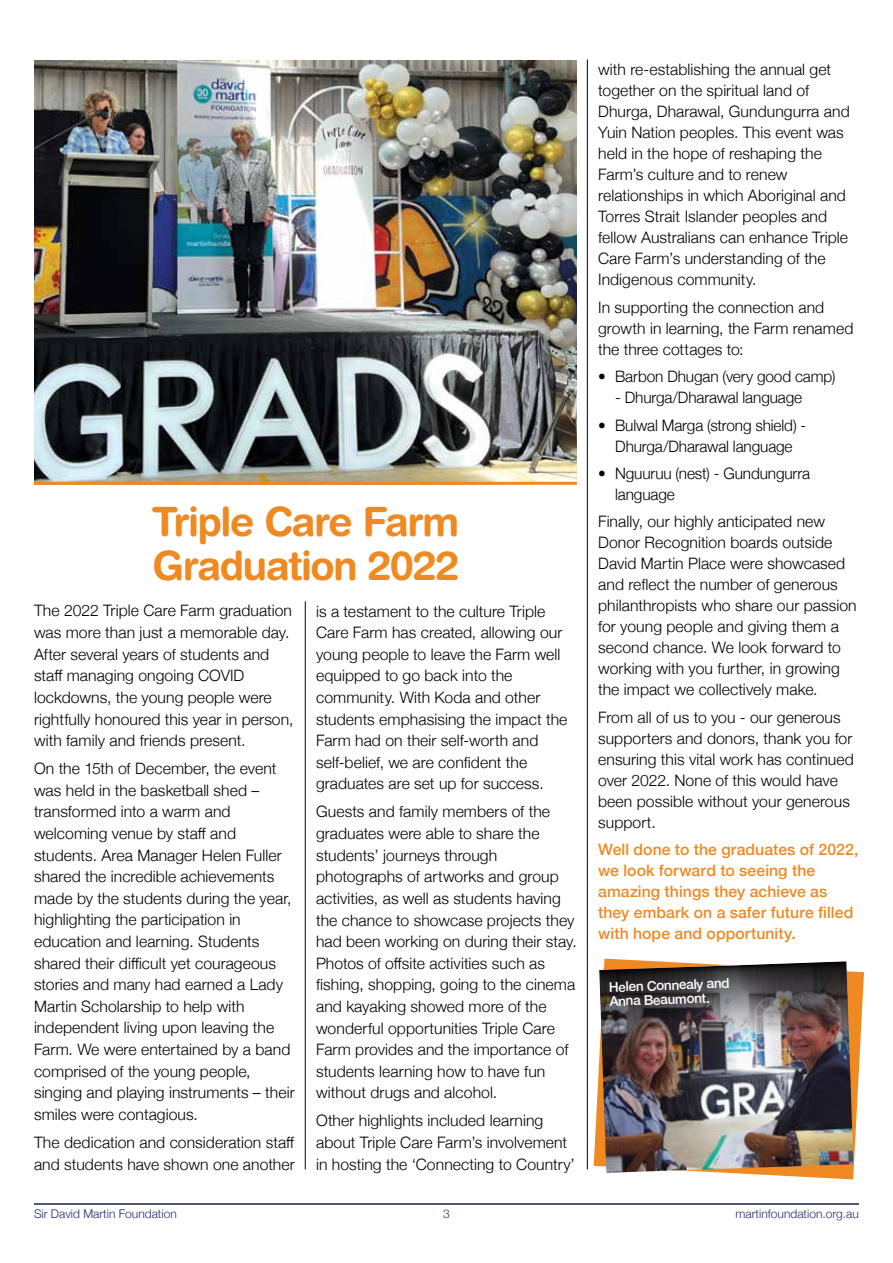
<style>
.page{position:relative;width:893px;height:1263px;background:#fff}
.page>*{position:absolute;margin:0;border:0;box-sizing:border-box;transform-origin:0 0}
.t1{font:700 40.5px/43.5px "Helvetica Rounded";letter-spacing:-.035em;color:#ef8922}
.t2{font:300 15.75px/21.6px "Helvetica Neue";letter-spacing:.005em;color:#000}
.t3{font:500 15.75px/21px "Helvetica Neue";letter-spacing:.005em;color:#ef8922}
.t4{font:500 13.5px/14.1px "Helvetica Neue";color:#fff}
.t5{font:300 12px "Helvetica Neue";color:#222e69}
</style>
<div class="page">
<hr style="left:305px;top:601px;width:1px;height:568px;background:#000">
<hr style="left:587px;top:60px;width:1px;height:1109px;background:#000">
<img style="left:34px;top:60px;width:543px;height:422px">
<hr style="left:34px;top:1204px;width:825px;height:1px;background:#222e69">
<svg style="left:594px;top:958px;width:270px;height:221px"></svg>
<img style="left:599px;top:961px;width:254px;height:212px">
<img style="left:599px;top:961px;width:250px;height:78px">
<hr style="left:34px;top:482px;width:543px;height:3px;background:#ef8922">
<h1 class="t1" style="left:152px;top:504px;width:309px">Triple Care Farm<br>Graduation 2022</h1>
<p class="t2" style="left:34px;top:601px;width:261px">The 2022 Triple Care Farm graduation was more than just a memorable day.<br>After several years of students and staff managing ongoing COVID lockdowns, the young people were rightfully honoured this year in person, with family and friends present.</p>
<p class="t2" style="left:34px;top:758px;width:262px">On the 15th of December, the event was held in the basketball shed – transformed into a warm and welcoming venue by staff and students. Area Manager Helen Fuller shared the incredible achievements made by the students during the year, highlighting the participation in education and learning. Students shared their difficult yet courageous stories and many had earned a Lady Martin Scholarship to help with independent living upon leaving the Farm. We were entertained by a band comprised of the young people, singing and playing instruments – their smiles were contagious.</p>
<p class="t2" style="left:34px;top:1130px;width:262px">The dedication and consideration staff and students have shown one another</p>
<p class="t2" style="left:316px;top:601px;width:253px">is a testament to the culture Triple Care Farm has created, allowing our young people to leave the Farm well equipped to go back into the community. With Koda and other students emphasising the impact the Farm had on their self-worth and self-belief, we are confident the graduates are set up for success.</p>
<p class="t2" style="left:316px;top:802px;width:262px">Guests and family members of the graduates were able to share the students’ journeys through photographs of artworks and group activities, as well as students having the chance to showcase projects they had been working on during their stay.<br>Photos of offsite activities such as fishing, shopping, going to the cinema and kayaking showed more of the wonderful opportunities Triple Care Farm provides and the importance of students learning how to have fun without drugs and alcohol.</p>
<p class="t2" style="left:316px;top:1111px;width:260px">Other highlights included learning about Triple Care Farm’s involvement in hosting the ‘Connecting to Country’</p>
<p class="t2" style="left:598px;top:60px;width:253px;line-height:21px">with re-establishing the annual get together on the spiritual land of Dhurga, Dharawal, Gundungurra and Yuin Nation peoples. This event was held in the hope of reshaping the Farm’s culture and to renew relationships in which Aboriginal and Torres Strait Islander peoples and fellow Australians can enhance Triple Care Farm’s understanding of the Indigenous community.</p>
<p class="t2" style="left:598px;top:297px;width:257px;line-height:21px">In supporting the connection and growth in learning, the Farm renamed the three cottages to:</p>
<p class="t2" style="left:598px;top:367px;width:239px">• Barbon Dhugan (very good camp)</p>
<p class="t2" style="left:615px;top:388px;width:189px">- Dhurga/Dharawal language</p>
<p class="t2" style="left:598px;top:415px;width:210px;line-height:21px;text-align:center">• Bulwal Marga (strong shield) -<br>Dhurga/Dharawal language</p>
<p class="t2" style="left:615px;top:464px;width:196px;line-height:21px;text-indent:-17px">• Nguuruu (nest) - Gundungurra language</p>
<p class="t2" style="left:598px;top:512px;width:260px;line-height:21px">Finally, our highly anticipated new Donor Recognition boards outside David Martin Place were showcased and reflect the number of generous philanthropists who share our passion for young people and giving them a second chance. We look forward to working with you further, in growing the impact we collectively make.</p>
<p class="t2" style="left:598px;top:707px;width:257px;line-height:21px">From all of us to you - our generous supporters and donors, thank you for ensuring this vital work has continued over 2022. None of this would have been possible without your generous support.</p>
<p class="t3" style="left:598px;top:840px;width:262px">Well done to the graduates of 2022, we look forward to seeing the amazing things they achieve as they embark on a safer future filled with hope and opportunity.</p>
<p class="t4" style="left:609px;top:981px;width:122px;rotate:-2deg">Helen Connealy and<br>Anna Beaumont.</p>
<p class="t5" style="left:34px;top:1208px;width:144px">Sir David Martin Foundation</p>
<p class="t5" style="left:443px;top:1208px;width:8px">3</p>
<p class="t5" style="left:736px;top:1208px;width:125px">martinfoundation.org.au</p>
</div>
